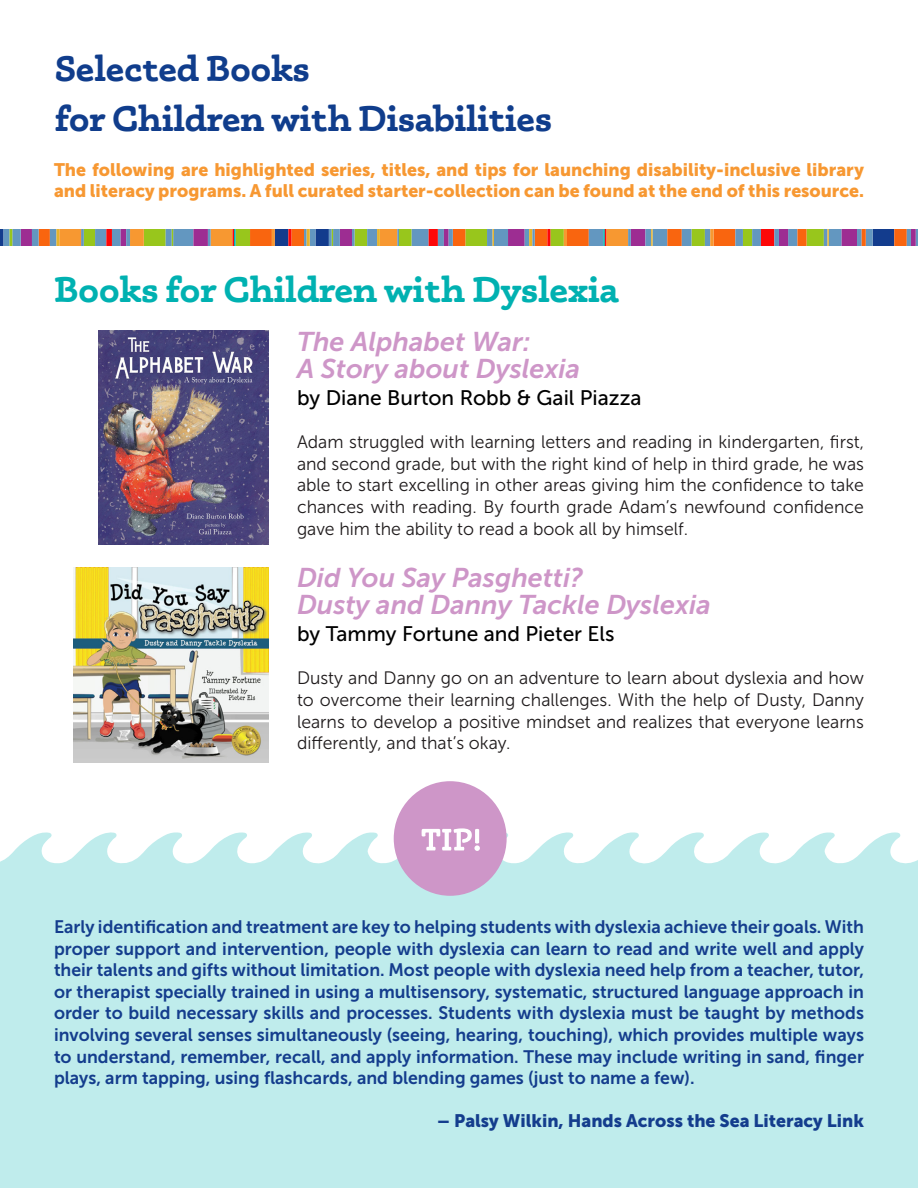
<style>
.page{position:relative;width:918px;height:1188px;background:#fff}
.page>*{position:absolute;margin:0;border:0;box-sizing:border-box;transform-origin:0 0}
.Header_1{font:700 36px "Phoreus Cherokee";color:#103d8c}
.t1{font:700 36px "Phoreus Cherokee";color:#00b1b1}
.Book_Title{font:italic 27px/27px "Museo Sans 700";color:#ce96c8}
.Author{font:21px "Museo Sans 500";color:#000}
.Paragraph_Style_1{font:18px/21.6px "Museo Sans 700";color:#143d8d;text-align:justify}
.Book_Excerpt{font:18px/21.6px "Museo Sans 300";color:#1f1b1c;text-align:justify}
.Header_1-2{font:18px/21.6px "Museo Sans 900";color:#f79832}
.Paragraph_Style_1-2{font:18px "Museo Sans 900";color:#143d8d}
</style>
<div class="page">
<div style="left:0;top:832px;width:918px;height:356px;background:#bfecec"></div>
<img style="left:73px;top:567px;width:196px;height:196px">
<img style="left:98px;top:331px;width:171px;height:213px">
<svg style="left:0;top:230px;width:918px;height:16px;background:#a38265"></svg>
<div style="left:394px;top:781px;width:113px;height:115px;background:#ce96c8;border-radius:50%"></div>
<svg style="left:422px;top:828px;width:58px;height:23px"></svg>
<p class="Header_1" style="left:55px;top:46px;width:256px">Selected Books</p>
<p class="Header_1" style="left:55px;top:96px;width:498px">for Children with Disabilities</p>
<p class="Header_1-2" style="left:54px;top:159px;width:812px">The following are highlighted series, titles, and tips for launching disability-inclusive library and literacy programs. A full curated starter-collection can be found at the end of this resource.</p>
<p class="t1" style="left:54px;top:267px;width:566px">Books for Children with Dyslexia</p>
<p class="Book_Title" style="left:297px;top:328px;width:235px">The Alphabet War:</p>
<p class="Book_Title" style="left:297px;top:355px;width:285px">A Story about Dyslexia</p>
<p class="Author" style="left:297px;top:386px;width:346px">by Diane Burton Robb &amp; Gail Piazza</p>
<p class="Book_Excerpt" style="left:297px;top:431px;width:569px">Adam struggled with learning letters and reading in kindergarten, first, and second grade, but with the right kind of help in third grade, he was able to start excelling in other areas giving him the confidence to take chances with reading. By fourth grade Adam’s newfound confidence gave him the ability to read a book all by himself.</p>
<p class="Book_Title" style="left:297px;top:564px;width:415px">Did You Say Pasghetti?<br>Dusty and Danny Tackle Dyslexia</p>
<p class="Author" style="left:297px;top:623px;width:319px">by Tammy Fortune and Pieter Els</p>
<p class="Book_Excerpt" style="left:297px;top:668px;width:569px">Dusty and Danny go on an adventure to learn about dyslexia and how to overcome their learning challenges. With the help of Dusty, Danny learns to develop a positive mindset and realizes that everyone learns differently, and that’s okay.</p>
<p class="Paragraph_Style_1" style="left:54px;top:916px;width:812px">Early identification and treatment are key to helping students with dyslexia achieve their goals. With proper support and intervention, people with dyslexia can learn to read and write well and apply their talents and gifts without limitation. Most people with dyslexia need help from a teacher, tutor, or therapist specially trained in using a multisensory, systematic, structured language approach in order to build necessary skills and processes. Students with dyslexia must be taught by methods involving several senses simultaneously (seeing, hearing, touching), which provides multiple ways to understand, remember, recall, and apply information. These may include writing in sand, finger plays, arm tapping, using flashcards, and blending games (just to name a few).</p>
<p class="Paragraph_Style_1-2" style="left:437px;top:1111px;width:428px">– Palsy Wilkin, Hands Across the Sea Literacy Link</p>
</div>
